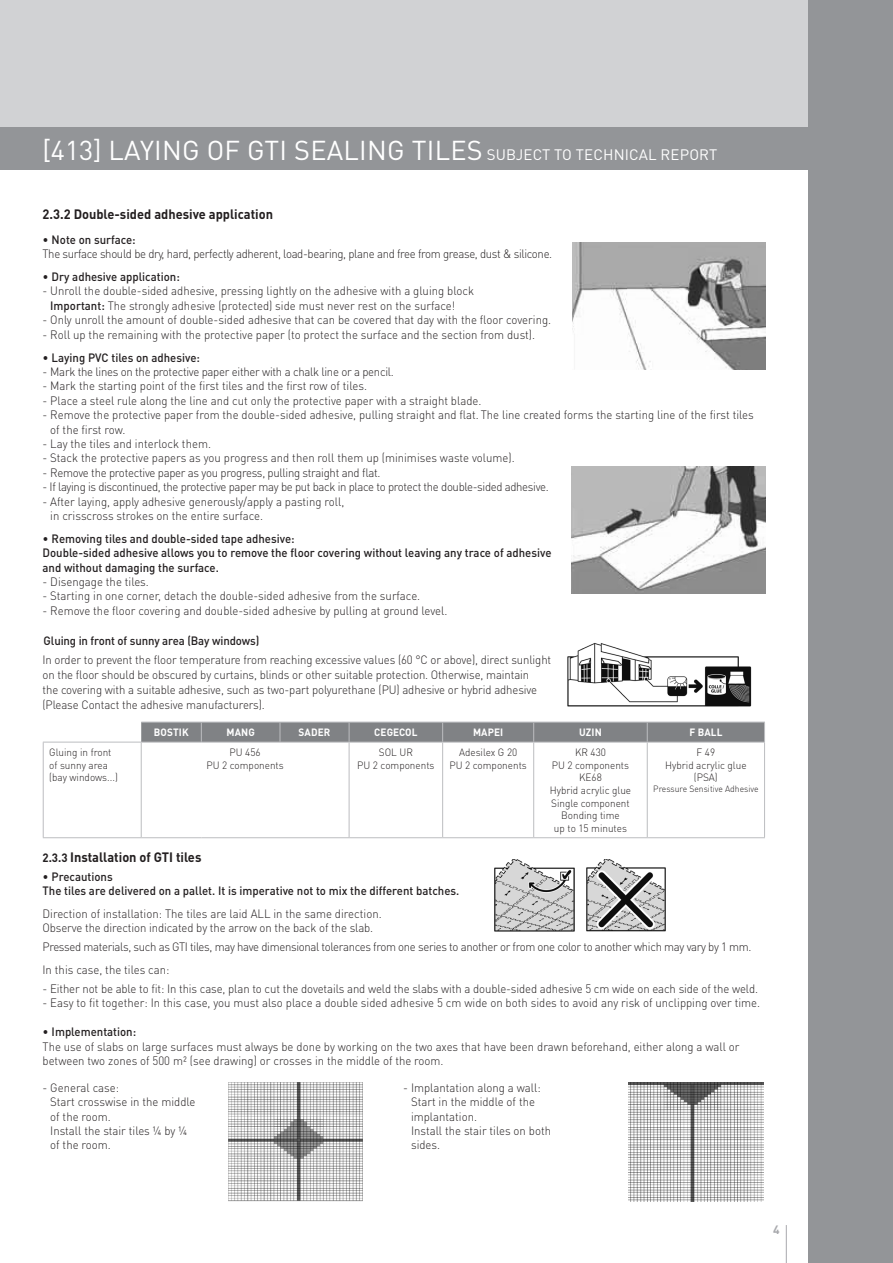
<style>
.page{position:relative;width:893px;height:1263px;background:#fff}
.page>*{position:absolute;margin:0;border:0;box-sizing:border-box;transform-origin:0 0}
.t1{font:27px "DIN Pro";letter-spacing:.01em;color:#fff}
.t2{font:700 13.5px "DIN Pro";color:#231f20;scale:.95 1}
.t3{font:300 12px/14.4px "DIN Pro";letter-spacing:-.005em;color:#231f20;scale:.95 1}
.t4{font:300 12px/14.4px "DIN Pro";letter-spacing:-.03em;color:#231f20;scale:.95 1}
.t5{font:500 12px/14.4px "DIN Pro";color:#231f20;scale:.95 1}
.t6{font:300 12px "DIN Pro";letter-spacing:-.025em;color:#231f20;scale:.95 1}
.t7{font:700 12px "DIN Pro";color:#a8a9ad}
.t8{font:300 10.5px/12.6px "DIN Pro";color:#231f20;text-align:center;scale:.95 1}
.t9{font:700 10.5px "DIN Pro";letter-spacing:.01em;color:#fff;scale:.95 1}
.t10{font:300 9px "DIN Pro";color:#231f20;scale:.95 1}
.s1{font-size:15px}
.s2{font-weight:500}
.s3{font-weight:300}
.s4{font-size:12px}
</style>
<div class="page">
<img style="left:573px;top:243px;width:192px;height:126px">
<img style="left:571px;top:466px;width:194px;height:127px">
<img style="left:628px;top:1082px;width:135px;height:120px">
<img style="left:228px;top:1082px;width:135px;height:120px">
<img style="left:494px;top:859px;width:172px;height:73px">
<hr style="left:43px;top:742px;width:1px;height:95px;background:#bcbdc0">
<hr style="left:141px;top:742px;width:60px;height:1px;background:#bcbdc0">
<hr style="left:141px;top:742px;width:1px;height:95px;background:#bcbdc0">
<hr style="left:201px;top:742px;width:79px;height:1px;background:#bcbdc0">
<hr style="left:280px;top:742px;width:69px;height:1px;background:#bcbdc0">
<hr style="left:349px;top:742px;width:94px;height:1px;background:#bcbdc0">
<hr style="left:349px;top:742px;width:1px;height:95px;background:#bcbdc0">
<hr style="left:443px;top:742px;width:91px;height:1px;background:#bcbdc0">
<hr style="left:442px;top:742px;width:1px;height:95px;background:#bcbdc0">
<hr style="left:534px;top:742px;width:113px;height:1px;background:#bcbdc0">
<hr style="left:533px;top:742px;width:1px;height:95px;background:#bcbdc0">
<hr style="left:647px;top:742px;width:118px;height:1px;background:#bcbdc0">
<hr style="left:647px;top:742px;width:1px;height:95px;background:#bcbdc0">
<hr style="left:764px;top:742px;width:1px;height:95px;background:#bcbdc0">
<hr style="left:43px;top:837px;width:98px;height:1px;background:#bcbdc0">
<hr style="left:141px;top:837px;width:60px;height:1px;background:#bcbdc0">
<hr style="left:201px;top:837px;width:79px;height:1px;background:#bcbdc0">
<hr style="left:280px;top:837px;width:69px;height:1px;background:#bcbdc0">
<hr style="left:349px;top:837px;width:94px;height:1px;background:#bcbdc0">
<hr style="left:443px;top:837px;width:91px;height:1px;background:#bcbdc0">
<hr style="left:534px;top:837px;width:113px;height:1px;background:#bcbdc0">
<hr style="left:647px;top:837px;width:118px;height:1px;background:#bcbdc0">
<svg style="left:141px;top:722px;width:624px;height:20px;background:#838588"></svg>
<hr style="left:43px;top:742px;width:98px;height:1px;background:#bcbdc0">
<img style="left:567px;top:643px;width:185px;height:64px">
<div style="left:0;top:0;width:830px;height:128px;background:#d1d2d4"></div>
<div style="left:808px;top:0;width:85px;height:1263px;background:#939598"></div>
<div style="left:0;top:128px;width:830px;height:42px;background:#939598"></div>
<hr style="left:786px;top:1225px;width:1px;height:38px;background:#a8a9ad">
<h1 class="t1" style="left:43px;top:132px;width:676px">[413] LAYING OF GTI SEALING TILES <span class="s1">SUBJECT TO TECHNICAL REPORT</span></h1>
<p class="t2" style="left:43px;top:205px;width:244px">2.3.2 Double-sided adhesive application</p>
<p class="t4" style="left:43px;top:232px;width:538px">• <span class="s2">Note on surface:<br></span>The surface should be dry, hard, perfectly adherent, load-bearing, plane and free from grease, dust &amp; silicone.</p>
<p class="t5" style="left:43px;top:269px;width:146px"><span class="s3">•</span> Dry adhesive application:</p>
<p class="t3" style="left:50px;top:283px;width:448px;text-indent:-8px">- Unroll the double-sided adhesive, pressing lightly on the adhesive with a gluing block<br><span class="s2">Important:</span> The strongly adhesive (protected) side must never rest on the surface!</p>
<p class="t3" style="left:43px;top:312px;width:537px">- Only unroll the amount of double-sided adhesive that can be covered that day with the floor covering.</p>
<p class="t3" style="left:43px;top:327px;width:520px">- Roll up the remaining with the protective paper (to protect the surface and the section from dust).</p>
<p class="t5" style="left:43px;top:349px;width:167px"><span class="s3">•</span> Laying PVC tiles on adhesive:</p>
<p class="t6" style="left:43px;top:363px;width:371px">- Mark the lines on the protective paper either with a chalk line or a pencil.</p>
<p class="t3" style="left:43px;top:378px;width:343px">- Mark the starting point of the first tiles and the first row of tiles.</p>
<p class="t3" style="left:43px;top:393px;width:464px">- Place a steel rule along the line and cut only the protective paper with a straight blade.</p>
<p class="t3" style="left:50px;top:407px;width:742px;text-indent:-8px">- Remove the protective paper from the double-sided adhesive, pulling straight and flat. The line created forms the starting line of the first tiles of the first row.</p>
<p class="t3" style="left:43px;top:436px;width:179px">- Lay the tiles and interlock them.</p>
<p class="t3" style="left:43px;top:450px;width:499px">- Stack the protective papers as you progress and then roll them up (minimises waste volume).</p>
<p class="t6" style="left:43px;top:464px;width:357px">- Remove the protective paper as you progress, pulling straight and flat.</p>
<p class="t4" style="left:43px;top:479px;width:534px">- If laying is discontinued, the protective paper may be put back in place to protect the double-sided adhesive.</p>
<p class="t3" style="left:50px;top:493px;width:311px;text-indent:-8px">- After laying, apply adhesive generously/apply a pasting roll, in crisscross strokes on the entire surface.</p>
<p class="t5" style="left:43px;top:531px;width:537px"><span class="s3">•</span> Removing tiles and double-sided tape adhesive:<br>Double-sided adhesive allows you to remove the floor covering without leaving any trace of adhesive and without damaging the surface.</p>
<p class="t3" style="left:43px;top:574px;width:114px">- Disengage the tiles.</p>
<p class="t3" style="left:43px;top:588px;width:399px">- Starting in one corner, detach the double-sided adhesive from the surface.</p>
<p class="t3" style="left:43px;top:603px;width:428px">- Remove the floor covering and double-sided adhesive by pulling at ground level.</p>
<p class="t5" style="left:44px;top:633px;width:229px">Gluing in front of sunny area (Bay windows)</p>
<p class="t3" style="left:43px;top:651px;width:537px;line-height:15px">In order to prevent the floor temperature from reaching excessive values (60 °C or above), direct sunlight on the floor should be obscured by curtains, blinds or other suitable protection. Otherwise, maintain<br>the covering with a suitable adhesive, such as two-part polyurethane (PU) adhesive or hybrid adhesive (Please Contact the adhesive manufacturers).</p>
<p class="t9" style="left:154px;top:725px;width:38px">BOSTIK</p>
<p class="t9" style="left:227px;top:725px;width:31px">MANG</p>
<p class="t9" style="left:299px;top:725px;width:35px">SADER</p>
<p class="t9" style="left:374px;top:725px;width:47px">CEGECOL</p>
<p class="t9" style="left:473px;top:725px;width:33px">MAPEI</p>
<p class="t9" style="left:579px;top:725px;width:25px">UZIN</p>
<p class="t9" style="left:689px;top:725px;width:36px">F BALL</p>
<p class="t8" style="left:49px;top:746px;width:74px;text-align:left">Gluing in front of sunny area (bay windows...)</p>
<p class="t8" style="left:207px;top:746px;width:83px">PU 456<br>PU 2 components</p>
<p class="t8" style="left:357px;top:746px;width:83px">SOL UR<br>PU 2 components</p>
<p class="t8" style="left:450px;top:746px;width:83px">Adesilex G 20<br>PU 2 components</p>
<p class="t8" style="left:550px;top:746px;width:87px">KR 430<br>PU 2 components<br>KE68<br>Hybrid acrylic glue<br>Single component<br>Bonding time<br>up to 15 minutes</p>
<p class="t8" style="left:665px;top:746px;width:87px">F 49<br>Hybrid acrylic glue (PSA)</p>
<p class="t10" style="left:653px;top:783px;width:112px">Pressure Sensitive Adhesive</p>
<p class="t2" style="left:43px;top:847px;width:169px"><span class="s4">2.3.3</span> Installation of GTI tiles</p>
<p class="t5" style="left:43px;top:868px;width:440px"><span class="s3">•</span> Precautions<br>The tiles are delivered on a pallet. It is imperative not to mix the different batches.</p>
<p class="t3" style="left:43px;top:906px;width:359px">Direction of installation: The tiles are laid ALL in the same direction.<br>Observe the direction indicated by the arrow on the back of the slab.</p>
<p class="t4" style="left:43px;top:934px;width:748px;line-height:23.4px">Pressed materials, such as GTI tiles, may have dimensional tolerances from one series to another or from one color to another which may vary by 1 mm.<br>In this case, the tiles can:</p>
<p class="t3" style="left:43px;top:981px;width:755px">- Either not be able to fit: In this case, plan to cut the dovetails and weld the slabs with a double-sided adhesive 5 cm wide on each side of the weld.</p>
<p class="t3" style="left:43px;top:995px;width:757px">- Easy to fit together: In this case, you must also place a double sided adhesive 5 cm wide on both sides to avoid any risk of unclipping over time.</p>
<p class="t3" style="left:43px;top:1024px;width:735px">• <span class="s2">Implementation:<br></span>The use of slabs on large surfaces must always be done by working on the two axes that have been drawn beforehand, either along a wall or between two zones of 500 m² (see drawing) or crosses in the middle of the room.</p>
<p class="t3" style="left:50px;top:1080px;width:154px;text-indent:-8px">- General case:<br>Start crosswise in the middle of the room.<br>Install the stair tiles ¼ by ¼ of the room.</p>
<p class="t3" style="left:411px;top:1080px;width:149px;text-indent:-8px">- Implantation along a wall:<br>Start in the middle of the implantation.<br>Install the stair tiles on both sides.</p>
<p class="t7" style="left:773px;top:1222px;width:8px">4</p>
</div>
